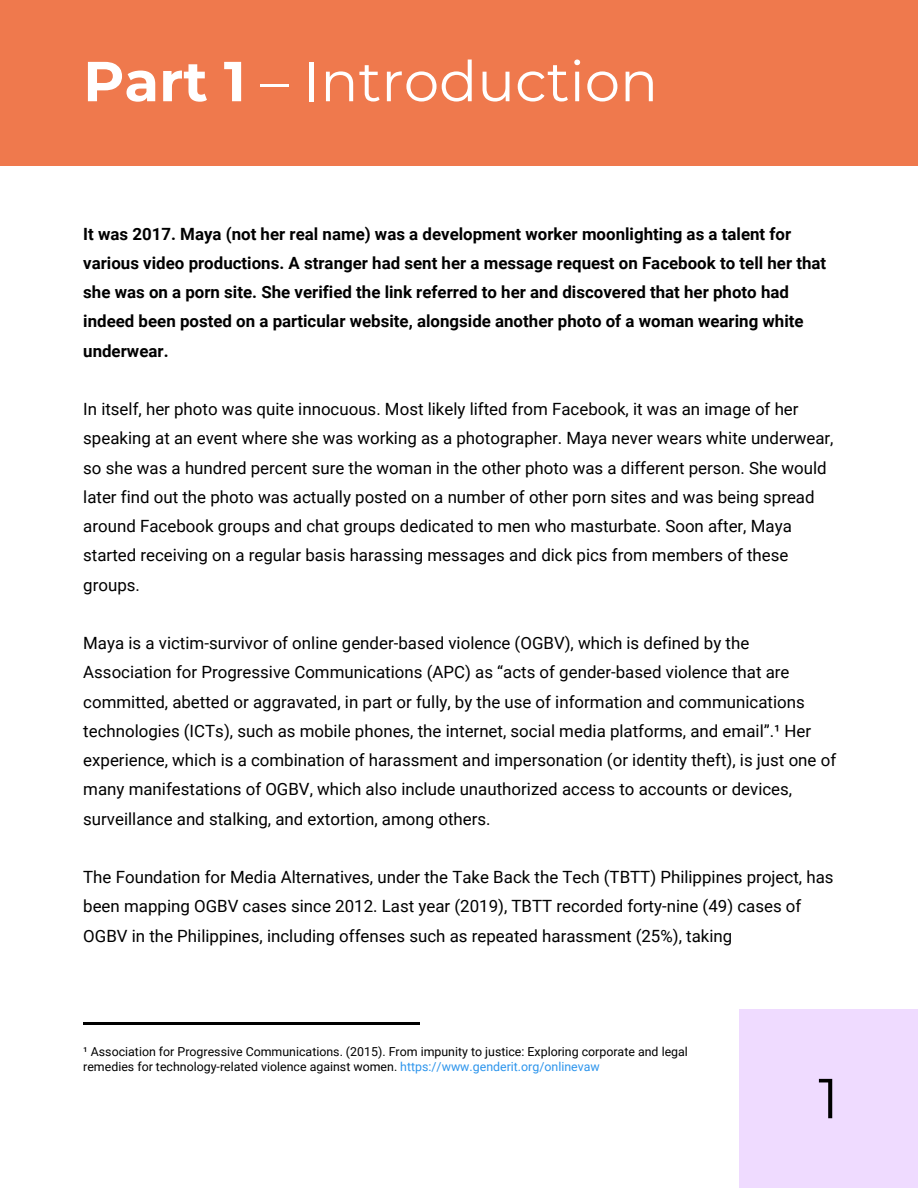
<style>
.page{position:relative;width:918px;height:1188px;background:#fff}
.page>*{position:absolute;margin:0;border:0;box-sizing:border-box;transform-origin:0 0}
.t1{font:56.25px "Montserrat";color:#fff}
.t2{font:56.25px "Montserrat";color:#000}
.t3{font:16.8px/29.2px "Roboto";color:#000}
.t4{font:700 16.8px/29.2px "Roboto";color:#000}
.t5{font:12.3px/14.7px "Roboto";color:#000}
.s1{font-weight:700}
.s2{color:#2d95ec}
</style>
<div class="page">
<div style="left:0;top:0;width:918px;height:165px;background:#ef794d"></div>
<div style="left:739px;top:1009px;width:179px;height:179px;background:#efdbff"></div>
<hr style="left:83px;top:1023px;width:337px;height:2px;background:#000">
<h1 class="t1" style="left:83px;top:43px;width:576px"><span class="s1">Part 1</span> – Introduction</h1>
<p class="t4" style="left:83px;top:218px;width:745px">It was 2017. Maya (not her real name) was a development worker moonlighting as a talent for various video productions. A stranger had sent her a message request on Facebook to tell her that she was on a porn site. She verified the link referred to her and discovered that her photo had indeed been posted on a particular website, alongside another photo of a woman wearing white underwear.</p>
<p class="t3" style="left:83px;top:394px;width:752px">In itself, her photo was quite innocuous. Most likely lifted from Facebook, it was an image of her speaking at an event where she was working as a photographer. Maya never wears white underwear, so she was a hundred percent sure the woman in the other photo was a different person. She would later find out the photo was actually posted on a number of other porn sites and was being spread around Facebook groups and chat groups dedicated to men who masturbate. Soon after, Maya started receiving on a regular basis harassing messages and dick pics from members of these groups.</p>
<p class="t3" style="left:83px;top:628px;width:754px">Maya is a victim-survivor of online gender-based violence (OGBV), which is defined by the Association for Progressive Communications (APC) as “acts of gender-based violence that are committed, abetted or aggravated, in part or fully, by the use of information and communications technologies (ICTs), such as mobile phones, the internet, social media platforms, and email”.¹ Her experience, which is a combination of harassment and impersonation (or identity theft), is just one of many manifestations of OGBV, which also include unauthorized access to accounts or devices, surveillance and stalking, and extortion, among others.</p>
<p class="t3" style="left:83px;top:862px;width:752px">The Foundation for Media Alternatives, under the Take Back the Tech (TBTT) Philippines project, has been mapping OGBV cases since 2012. Last year (2019), TBTT recorded forty-nine (49) cases of<br>OGBV in the Philippines, including offenses such as repeated harassment (25%), taking</p>
<p class="t5" style="left:83px;top:1044px;width:606px">¹ Association for Progressive Communications. (2015). From impunity to justice: Exploring corporate and legal remedies for technology-related violence against women. <span class="s2">https://www.genderit.org/onlinevaw</span></p>
<h1 class="t2" style="left:818px;top:1060px;width:22px">1</h1>
</div>
